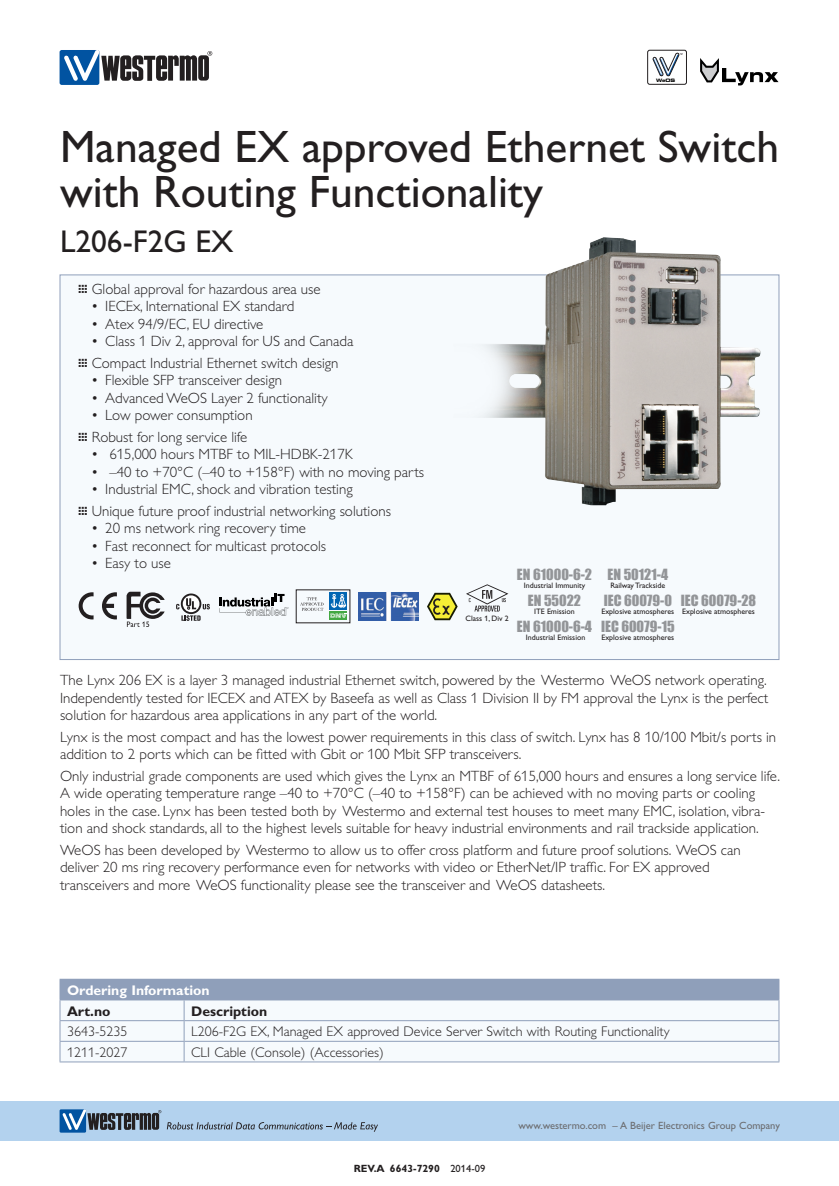
<style>
.page{position:relative;width:839px;height:1186px;background:#fff}
.page>*{position:absolute;margin:0;border:0;box-sizing:border-box;transform-origin:0 0}
.Hedline_page1{font:45.5px/45.5px "Gill Alt One Mod";color:#231f20}
.Hedline2_page1{font:31.5px "Gill Alt One Mod";color:#231f20}
.Brödtext{font:300 14.88px/17.5px "Gill Alt One Mod";color:#231f20}
.t1{font:14.17px "Impact";color:#939598}
.Bildtext{font:300 14px "Gill Alt One Mod";color:#231f20}
.Tabellrubrik{font:700 14px "Gill Alt One Mod";color:#fff}
.Bildtext-2{font:700 14px "Gill Alt One Mod";color:#231f20}
.t2{font:10.5px "Gill Alt One Mod";color:#6c6d70}
.t3{font:700 10.5px "Gill Alt One Mod";color:#231f20}
.t4{font:7.88px "Gill Alt One Mod";color:#231f20}
.t5{font:700 expanded 4.55px "Square 721 BT";color:#000}
.s1{font-weight:400}
</style>
<div class="page">
<div style="left:0;top:1101px;width:838px;height:40px;background:#b3d2ee"></div>
<div style="left:60px;top:1109px;width:26px;height:23px;background:#0153a1"></div>
<svg style="left:62px;top:1109px;width:99px;height:21px"></svg>
<svg style="left:167px;top:1122px;width:211px;height:9px"></svg>
<div style="left:60px;top:50px;width:39px;height:35px;background:#0153a1;border-radius:2px"></div>
<svg style="left:64px;top:50px;width:148px;height:31px"></svg>
<div style="left:60px;top:274px;width:719px;height:386px;background:#f6fafd;border:1px solid #8f9fba"></div>
<div style="left:60px;top:979px;width:718px;height:21px;background:#8f9fba"></div>
<div style="left:61px;top:1000px;width:717px;height:61px;background:#f6fafd"></div>
<hr style="left:60px;top:978px;width:124px;height:1px;background:#8f9fba">
<hr style="left:184px;top:978px;width:595px;height:1px;background:#8f9fba">
<hr style="left:60px;top:1020px;width:124px;height:1px;background:#8f9fba">
<hr style="left:184px;top:1020px;width:595px;height:1px;background:#8f9fba">
<hr style="left:60px;top:1041px;width:124px;height:1px;background:#8f9fba">
<svg style="left:60px;top:1000px;width:1px;height:61px"></svg>
<hr style="left:184px;top:1041px;width:595px;height:1px;background:#8f9fba">
<svg style="left:184px;top:1000px;width:1px;height:61px"></svg>
<svg style="left:778px;top:979px;width:1px;height:82px"></svg>
<hr style="left:60px;top:1061px;width:124px;height:1px;background:#8f9fba">
<hr style="left:184px;top:1061px;width:595px;height:1px;background:#8f9fba">
<div style="left:647px;top:50px;width:39px;height:34px;border:1px solid #231f20;border-radius:2px"></div>
<svg style="left:652px;top:53px;width:30px;height:24px"></svg>
<svg style="left:700px;top:58px;width:78px;height:27px"></svg>
<img style="left:453px;top:237px;width:307px;height:268px">
<svg style="left:466px;top:584px;width:42px;height:27px"></svg>
<svg style="left:79px;top:592px;width:14px;height:27px"></svg>
<svg style="left:102px;top:592px;width:15px;height:27px"></svg>
<svg style="left:126px;top:592px;width:39px;height:35px"></svg>
<svg style="left:181px;top:615px;width:19px;height:6px"></svg>
<svg style="left:203px;top:604px;width:7px;height:5px"></svg>
<svg style="left:181px;top:593px;width:20px;height:21px"></svg>
<svg style="left:183px;top:595px;width:16px;height:17px"></svg>
<svg style="left:186px;top:598px;width:10px;height:11px"></svg>
<svg style="left:176px;top:604px;width:3px;height:5px"></svg>
<div style="left:329px;top:611px;width:18px;height:9px;background:#43a842"></div>
<div style="left:329px;top:592px;width:18px;height:18px;background:#0166b3"></div>
<svg style="left:330px;top:594px;width:16px;height:24px"></svg>
<svg style="left:300px;top:597px;width:23px;height:14px"></svg>
<svg style="left:219px;top:594px;width:69px;height:22px"></svg>
<svg style="left:427px;top:593px;width:30px;height:27px"></svg>
<img style="left:359px;top:593px;width:59px;height:27px">
<p class="t5" style="left:656px;top:77px;width:21px">WeOS</p>
<p class="Hedline_page1" style="left:60px;top:124px;width:720px">Managed EX approved Ethernet Switch with Routing Functionality</p>
<p class="Hedline2_page1" style="left:60px;top:224px;width:175px">L206-F2G EX</p>
<p class="Brödtext" style="left:78px;top:280px;width:244px"><span class="s1">…</span> Global approval for hazardous area use</p>
<p class="Brödtext" style="left:91px;top:298px;width:204px">• IECEx, International EX standard</p>
<p class="Brödtext" style="left:91px;top:315px;width:174px">• Atex 94/9/EC, EU directive</p>
<p class="Brödtext" style="left:91px;top:333px;width:264px">• Class 1 Div 2, approval for US and Canada</p>
<p class="Brödtext" style="left:78px;top:354px;width:262px"><span class="s1">…</span> Compact Industrial Ethernet switch design</p>
<p class="Brödtext" style="left:91px;top:371px;width:192px">• Flexible SFP transceiver design</p>
<p class="Brödtext" style="left:91px;top:389px;width:238px">• Advanced WeOS Layer 2 functionality</p>
<p class="Brödtext" style="left:91px;top:406px;width:163px">• Low power consumption</p>
<p class="Brödtext" style="left:78px;top:428px;width:171px"><span class="s1">…</span> Robust for long service life</p>
<p class="Brödtext" style="left:91px;top:445px;width:263px">• 615,000 hours MTBF to MIL-HDBK-217K</p>
<p class="Brödtext" style="left:91px;top:463px;width:334px">• –40 to +70°C (–40 to +158°F) with no moving parts</p>
<p class="Brödtext" style="left:91px;top:480px;width:263px">• Industrial EMC, shock and vibration testing</p>
<p class="Brödtext" style="left:78px;top:502px;width:315px"><span class="s1">…</span> Unique future proof industrial networking solutions</p>
<p class="Brödtext" style="left:91px;top:519px;width:216px">• 20 ms network ring recovery time</p>
<p class="Brödtext" style="left:91px;top:537px;width:236px">• Fast reconnect for multicast protocols</p>
<p class="Brödtext" style="left:91px;top:554px;width:81px">• Easy to use</p>
<p class="t4" style="left:465px;top:614px;width:45px">Class 1, Div 2</p>
<p class="t1" style="left:517px;top:564px;width:77px">EN 61000-6-2</p>
<p class="t4" style="left:523px;top:581px;width:63px">Industrial Immunity</p>
<p class="t1" style="left:528px;top:590px;width:55px">EN 55022</p>
<p class="t4" style="left:534px;top:607px;width:42px">ITE Emission</p>
<p class="t1" style="left:517px;top:616px;width:77px">EN 61000-6-4</p>
<p class="t4" style="left:525px;top:633px;width:61px">Industrial Emission</p>
<p class="t1" style="left:607px;top:564px;width:62px">EN 50121-4</p>
<p class="t4" style="left:610px;top:581px;width:56px">Railway Trackside</p>
<p class="t1" style="left:603px;top:590px;width:70px">IEC 60079-0</p>
<p class="t4" style="left:601px;top:607px;width:74px">Explosive atmospheres</p>
<p class="t1" style="left:601px;top:616px;width:75px">IEC 60079-15</p>
<p class="t4" style="left:601px;top:633px;width:74px">Explosive atmospheres</p>
<p class="t1" style="left:680px;top:590px;width:77px">IEC 60079-28</p>
<p class="t4" style="left:682px;top:607px;width:74px">Explosive atmospheres</p>
<p class="Brödtext" style="left:60px;top:672px;width:709px;text-align:justify">The Lynx 206 EX is a layer 3 managed industrial Ethernet switch, powered by the Westermo WeOS network operating.<br>Independently tested for IECEX and ATEX by Baseefa as well as Class 1 Division II by FM approval the Lynx is the perfect solution for hazardous area applications in any part of the world.</p>
<p class="Brödtext" style="left:60px;top:728px;width:717px">Lynx is the most compact and has the lowest power requirements in this class of switch. Lynx has 8 10/100 Mbit/s ports in addition to 2 ports which can be fitted with Gbit or 100 Mbit SFP transceivers.</p>
<p class="Brödtext" style="left:60px;top:767px;width:721px">Only industrial grade components are used which gives the Lynx an MTBF of 615,000 hours and ensures a long service life.<br>A wide operating temperature range –40 to +70°C (–40 to +158°F) can be achieved with no moving parts or cooling holes in the case. Lynx has been tested both by Westermo and external test houses to meet many EMC, isolation, vibra&shy;tion and shock standards, all to the highest levels suitable for heavy industrial environments and rail trackside application.</p>
<p class="Brödtext" style="left:60px;top:841px;width:682px">WeOS has been developed by Westermo to allow us to offer cross platform and future proof solutions. WeOS can deliver 20 ms ring recovery performance even for networks with video or EtherNet/IP traffic. For EX approved transceivers and more WeOS functionality please see the transceiver and WeOS datasheets.</p>
<p class="Tabellrubrik" style="left:67px;top:982px;width:144px">Ordering Information</p>
<p class="Bildtext-2" style="left:67px;top:1003px;width:45px">Art.no</p>
<p class="Bildtext-2" style="left:191px;top:1003px;width:78px">Description</p>
<p class="Bildtext" style="left:67px;top:1024px;width:62px">3643-5235</p>
<p class="Bildtext" style="left:191px;top:1024px;width:480px">L206-F2G EX, Managed EX approved Device Server Switch with Routing Functionality</p>
<p class="Bildtext" style="left:67px;top:1044px;width:62px">1211-2027</p>
<p class="Bildtext" style="left:191px;top:1044px;width:194px">CLI Cable (Console) (Accessories)</p>
<p class="t3" style="left:353px;top:1162px;width:133px">REV.A 6643-7290 <span class="s1">2014-09</span></p>
<p class="t2" style="left:518px;top:1119px;width:263px">www.westermo.com – A Beijer Electronics Group Company</p>
</div>
